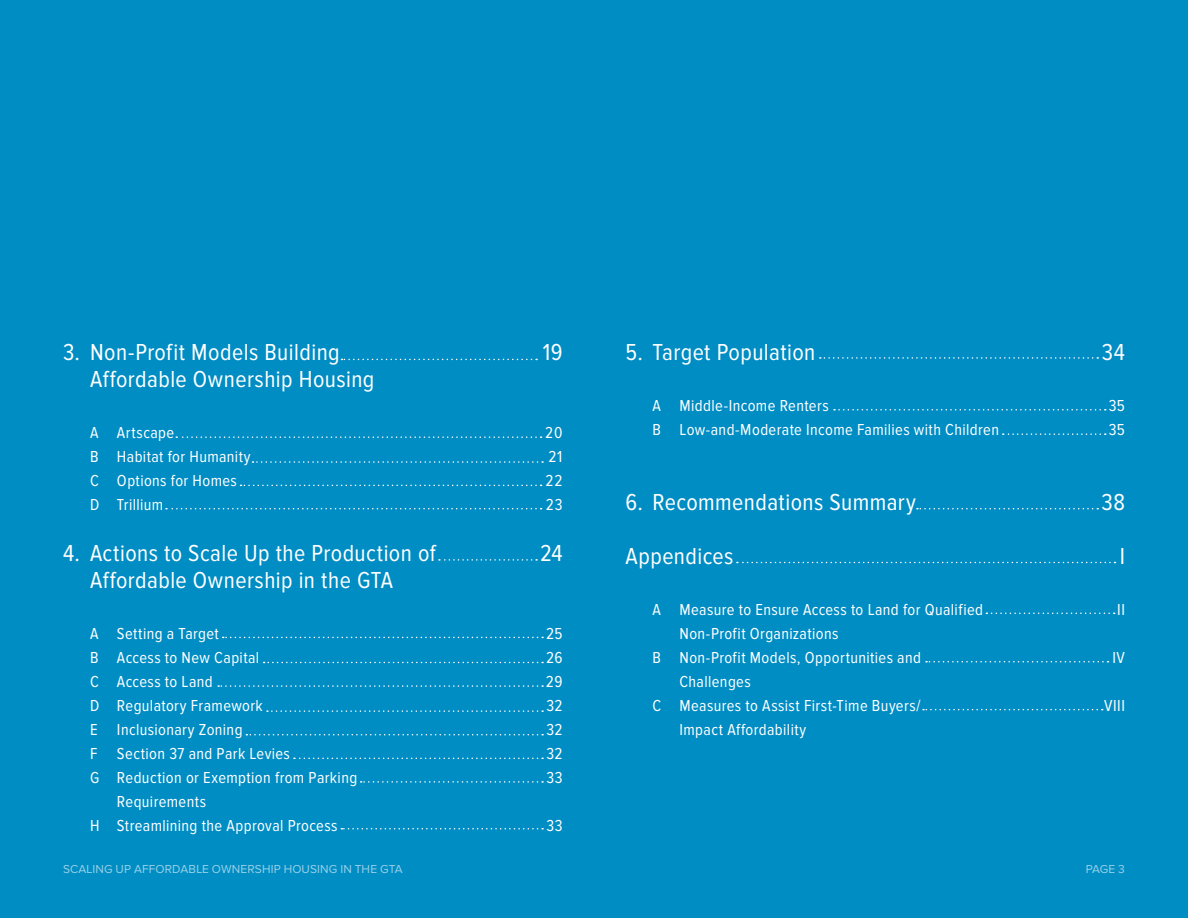
<style>
.page{position:relative;width:1188px;height:918px;background:#008dc4}
.page>*{position:absolute;margin:0;border:0;box-sizing:border-box;transform-origin:0 0}
.t1{font:24px/27px "Proxima Nova Cond";letter-spacing:.015em;color:#fff}
.t2{font:16.5px/24px "Proxima Nova Cond";letter-spacing:.02em;color:#fff}
.t3{font:12px "Proxima Nova";letter-spacing:.01em;color:#fff}
</style>
<div class="page">
<svg style="left:341px;top:359px;width:196px;height:1px"></svg>
<svg style="left:176px;top:436px;width:366px;height:2px"></svg>
<svg style="left:253px;top:461px;width:290px;height:2px"></svg>
<svg style="left:241px;top:485px;width:301px;height:1px"></svg>
<svg style="left:166px;top:508px;width:376px;height:1px"></svg>
<svg style="left:439px;top:559px;width:98px;height:2px"></svg>
<svg style="left:223px;top:637px;width:320px;height:1px"></svg>
<svg style="left:264px;top:662px;width:279px;height:1px"></svg>
<svg style="left:218px;top:685px;width:325px;height:2px"></svg>
<svg style="left:267px;top:710px;width:276px;height:2px"></svg>
<svg style="left:246px;top:734px;width:297px;height:1px"></svg>
<svg style="left:294px;top:758px;width:249px;height:1px"></svg>
<svg style="left:361px;top:781px;width:182px;height:2px"></svg>
<svg style="left:341px;top:828px;width:202px;height:2px"></svg>
<svg style="left:820px;top:357px;width:278px;height:2px"></svg>
<svg style="left:834px;top:409px;width:272px;height:2px"></svg>
<svg style="left:1003px;top:433px;width:103px;height:2px"></svg>
<svg style="left:917px;top:508px;width:181px;height:1px"></svg>
<svg style="left:737px;top:562px;width:378px;height:1px"></svg>
<svg style="left:986px;top:613px;width:129px;height:1px"></svg>
<svg style="left:926px;top:661px;width:183px;height:1px"></svg>
<svg style="left:923px;top:709px;width:180px;height:1px"></svg>
<p class="t1" style="left:90px;top:339px;width:286px;text-indent:-27px">3. Non-Profit Models Building<br>Affordable Ownership Housing</p>
<p class="t2" style="left:90px;top:420px;width:162px">A Artscape<br>B Habitat for Humanity<br>C Options for Homes<br>D Trillium</p>
<p class="t1" style="left:90px;top:540px;width:347px;text-indent:-27px">4. Actions to Scale Up the Production of<br>Affordable Ownership in the GTA</p>
<p class="t2" style="left:90px;top:621px;width:130px">A Setting a Target</p>
<p class="t2" style="left:90px;top:645px;width:171px">B Access to New Capital</p>
<p class="t2" style="left:90px;top:669px;width:124px">C Access to Land</p>
<p class="t2" style="left:90px;top:693px;width:174px">D Regulatory Framework</p>
<p class="t2" style="left:90px;top:717px;width:154px">E Inclusionary Zoning</p>
<p class="t2" style="left:90px;top:741px;width:202px">F Section 37 and Park Levies</p>
<p class="t2" style="left:90px;top:765px;width:269px">G Reduction or Exemption from Parking</p>
<p class="t2" style="left:117px;top:789px;width:91px">Requirements</p>
<p class="t2" style="left:90px;top:813px;width:249px">H Streamlining the Approval Process</p>
<p class="t1" style="left:543px;top:339px;width:21px">19</p>
<p class="t2" style="left:545px;top:420px;width:19px">20<br>21</p>
<p class="t2" style="left:545px;top:468px;width:19px">22<br>23</p>
<p class="t1" style="left:540px;top:540px;width:24px">24</p>
<p class="t2" style="left:546px;top:621px;width:18px">25</p>
<p class="t2" style="left:546px;top:645px;width:18px">26<br>29</p>
<p class="t2" style="left:546px;top:693px;width:18px;text-align:justify">32<br>32<br>32</p>
<p class="t2" style="left:546px;top:765px;width:18px">33</p>
<p class="t2" style="left:546px;top:813px;width:18px">33</p>
<p class="t1" style="left:626px;top:339px;width:191px">5. Target Population</p>
<p class="t2" style="left:652px;top:393px;width:348px">A Middle-Income Renters<br>B Low-and-Moderate Income Families with Children</p>
<p class="t1" style="left:626px;top:489px;width:292px">6. Recommendations Summary</p>
<p class="t1" style="left:626px;top:543px;width:109px">Appendices</p>
<p class="t2" style="left:679px;top:597px;width:305px;text-indent:-27px">A Measure to Ensure Access to Land for Qualified<br>Non-Profit Organizations</p>
<p class="t2" style="left:679px;top:645px;width:243px;text-indent:-27px">B Non-Profit Models, Opportunities and<br>Challenges</p>
<p class="t2" style="left:652px;top:693px;width:269px">C Measures to Assist First-Time Buyers/</p>
<p class="t2" style="left:679px;top:717px;width:128px">Impact Affordability</p>
<p class="t1" style="left:1102px;top:339px;width:25px">34</p>
<p class="t2" style="left:1109px;top:393px;width:18px">35<br>35</p>
<p class="t1" style="left:1101px;top:489px;width:25px">38</p>
<p class="t1" style="left:1120px;top:543px;width:7px">I</p>
<p class="t2" style="left:1117px;top:597px;width:9px">II</p>
<p class="t2" style="left:1112px;top:645px;width:14px">IV</p>
<p class="t2" style="left:1104px;top:693px;width:22px">VIII</p>
<p class="t3" style="left:63px;top:864px;width:341px">SCALING UP AFFORDABLE OWNERSHIP HOUSING IN THE GTA</p>
<p class="t3" style="left:1086px;top:864px;width:41px">PAGE 3</p>
</div>
